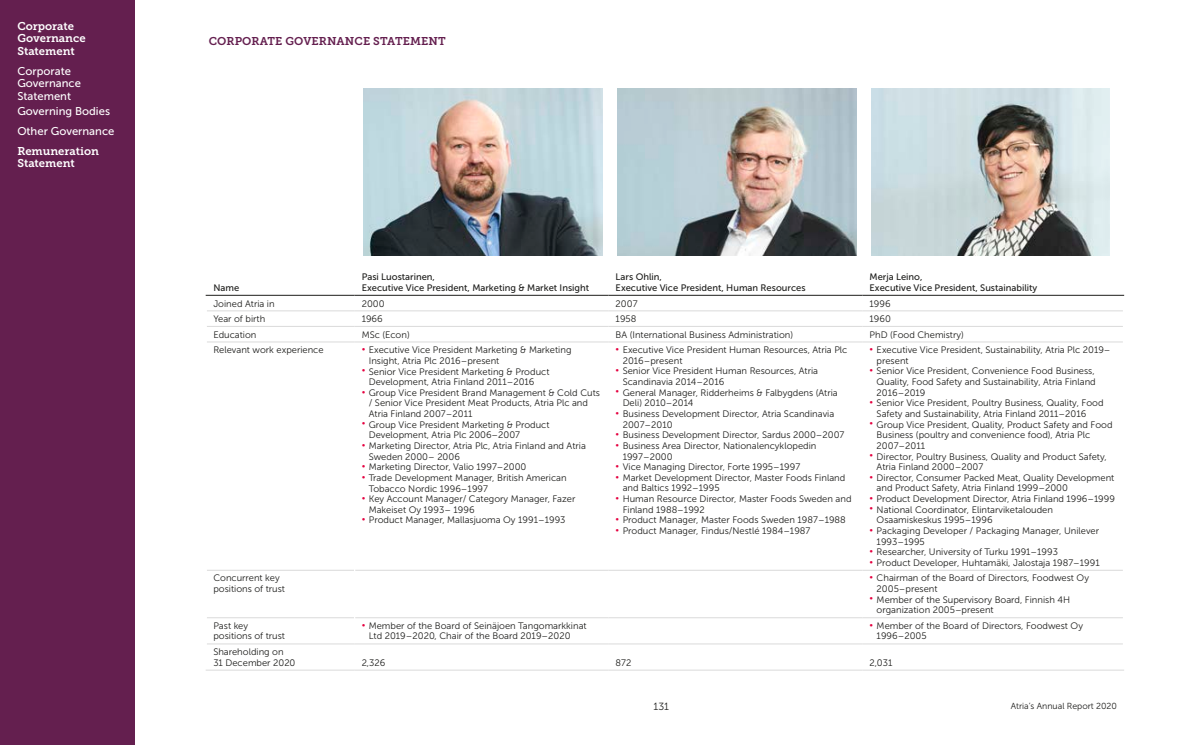
<style>
.page{position:relative;width:1188px;height:745px;background:#fff}
.page>*{position:absolute;margin:0;border:0;box-sizing:border-box;transform-origin:0 0}
.t1{font:11.25px/12.5px "Museo Sans 500";color:#fff}
.t2{font:11.25px/12.5px "Museo Slab 700";color:#fff}
.t3{font:11.25px "Museo Slab 700";letter-spacing:.01em;color:#641f4f}
.t4{font:10.38px "Museo Sans 300";color:#1d1d1b}
.t5{font:9.38px/10.6px "Museo Sans 300";color:#1d1d1b}
.t6{font:9.38px/10.6px "Museo Sans 500";color:#1d1d1b}
.t7{font:8.75px "Museo Sans 300";color:#1d1d1b}
.s1{font-family:"Museo Slab 100";color:#e50040}
</style>
<div class="page">
<div style="left:0;top:0;width:135px;height:744px;background:#641f4f"></div>
<hr style="left:354px;top:669px;width:254px;height:1px;background:#dadada">
<hr style="left:608px;top:669px;width:254px;height:1px;background:#dadada">
<hr style="left:862px;top:669px;width:261px;height:1px;background:#dadada">
<hr style="left:354px;top:341px;width:254px;height:1px;background:#dadada">
<hr style="left:608px;top:341px;width:254px;height:1px;background:#dadada">
<hr style="left:207px;top:643px;width:147px;height:1px;background:#dadada">
<hr style="left:206px;top:295px;width:148px;height:1px;background:#1d1d1b">
<hr style="left:207px;top:310px;width:147px;height:1px;background:#dadada">
<hr style="left:354px;top:310px;width:254px;height:1px;background:#dadada">
<hr style="left:608px;top:310px;width:254px;height:1px;background:#dadada">
<hr style="left:207px;top:326px;width:147px;height:1px;background:#dadada">
<hr style="left:354px;top:326px;width:254px;height:1px;background:#dadada">
<hr style="left:608px;top:326px;width:254px;height:1px;background:#dadada">
<hr style="left:354px;top:295px;width:254px;height:1px;background:#1d1d1b">
<hr style="left:608px;top:295px;width:254px;height:1px;background:#1d1d1b">
<hr style="left:862px;top:295px;width:261px;height:1px;background:#1d1d1b">
<hr style="left:206px;top:669px;width:148px;height:1px;background:#dadada">
<hr style="left:862px;top:310px;width:260px;height:1px;background:#dadada">
<hr style="left:862px;top:326px;width:260px;height:1px;background:#dadada">
<hr style="left:862px;top:341px;width:260px;height:1px;background:#dadada">
<hr style="left:862px;top:569px;width:260px;height:1px;background:#dadada">
<hr style="left:862px;top:617px;width:260px;height:1px;background:#dadada">
<hr style="left:862px;top:643px;width:260px;height:1px;background:#dadada">
<hr style="left:207px;top:341px;width:147px;height:1px;background:#dadada">
<hr style="left:207px;top:569px;width:147px;height:1px;background:#dadada">
<hr style="left:355px;top:569px;width:253px;height:1px;background:#dadada">
<hr style="left:207px;top:617px;width:147px;height:1px;background:#dadada">
<hr style="left:355px;top:617px;width:253px;height:1px;background:#dadada">
<hr style="left:354px;top:643px;width:254px;height:1px;background:#dadada">
<hr style="left:608px;top:569px;width:254px;height:1px;background:#dadada">
<hr style="left:608px;top:617px;width:254px;height:1px;background:#dadada">
<hr style="left:608px;top:643px;width:254px;height:1px;background:#dadada">
<img style="left:363px;top:89px;width:239px;height:166px">
<img style="left:617px;top:89px;width:238px;height:166px">
<img style="left:871px;top:89px;width:238px;height:166px">
<p class="t2" style="left:17px;top:20px;width:70px">Corporate<br>Governance<br>Statement</p>
<p class="t1" style="left:17px;top:64px;width:65px">Corporate<br>Governance<br>Statement</p>
<p class="t1" style="left:17px;top:101px;width:98px;line-height:19.8px">Governing Bodies<br>Other Governance</p>
<p class="t2" style="left:17px;top:144px;width:83px">Remuneration<br>Statement</p>
<p class="t3" style="left:209px;top:35px;width:238px">CORPORATE GOVERNANCE STATEMENT</p>
<p class="t6" style="left:213px;top:282px;width:27px">Name</p>
<p class="t6" style="left:361px;top:272px;width:229px">Pasi Luostarinen,<br>Executive Vice President, Marketing &amp; Market Insight</p>
<p class="t6" style="left:615px;top:272px;width:191px">Lars Ohlin,<br>Executive Vice President, Human Resources</p>
<p class="t6" style="left:869px;top:272px;width:169px">Merja Leino,<br>Executive Vice President, Sustainability</p>
<p class="t5" style="left:213px;top:298px;width:63px">Joined Atria in</p>
<p class="t5" style="left:361px;top:298px;width:24px">2000</p>
<p class="t5" style="left:615px;top:298px;width:23px">2007</p>
<p class="t5" style="left:869px;top:298px;width:23px">1996</p>
<p class="t5" style="left:213px;top:313px;width:53px">Year of birth</p>
<p class="t5" style="left:361px;top:313px;width:23px">1966</p>
<p class="t5" style="left:615px;top:313px;width:22px">1958</p>
<p class="t5" style="left:869px;top:313px;width:23px">1960</p>
<p class="t5" style="left:213px;top:329px;width:45px">Education</p>
<p class="t5" style="left:361px;top:329px;width:50px">MSc (Econ)</p>
<p class="t5" style="left:615px;top:329px;width:179px">BA (International Business Administration)</p>
<p class="t5" style="left:869px;top:329px;width:96px">PhD (Food Chemistry)</p>
<p class="t5" style="left:213px;top:344px;width:112px">Relevant work experience</p>
<p class="t5" style="left:368px;top:344px;width:204px;text-indent:-7px"><span class="s1">•</span> Executive Vice President Marketing &amp; Marketing<br>Insight, Atria Plc 2016–present</p>
<p class="t5" style="left:368px;top:366px;width:182px;text-indent:-7px"><span class="s1">•</span> Senior Vice President Marketing &amp; Product<br>Development, Atria Finland 2011–2016</p>
<p class="t5" style="left:368px;top:387px;width:233px;text-indent:-7px"><span class="s1">•</span> Group Vice President Brand Management &amp; Cold Cuts / Senior Vice President Meat Products, Atria Plc and<br>Atria Finland 2007–2011</p>
<p class="t5" style="left:368px;top:419px;width:182px;text-indent:-7px"><span class="s1">•</span> Group Vice President Marketing &amp; Product<br>Development, Atria Plc 2006–2007</p>
<p class="t5" style="left:368px;top:440px;width:218px;text-indent:-7px"><span class="s1">•</span> Marketing Director, Atria Plc, Atria Finland and Atria<br>Sweden 2000– 2006</p>
<p class="t5" style="left:361px;top:461px;width:166px"><span class="s1">•</span> Marketing Director, Valio 1997–2000</p>
<p class="t5" style="left:368px;top:472px;width:199px;text-indent:-7px"><span class="s1">•</span> Trade Development Manager, British American<br>Tobacco Nordic 1996–1997</p>
<p class="t5" style="left:368px;top:493px;width:208px;text-indent:-7px"><span class="s1">•</span> Key Account Manager/ Category Manager, Fazer<br>Makeiset Oy 1993– 1996</p>
<p class="t5" style="left:361px;top:514px;width:205px"><span class="s1">•</span> Product Manager, Mallasjuoma Oy 1991–1993</p>
<p class="t5" style="left:876px;top:344px;width:235px;text-indent:-7px"><span class="s1">•</span> Executive Vice President, Sustainability, Atria Plc 2019– present</p>
<p class="t5" style="left:876px;top:366px;width:220px;text-align:justify;text-indent:-7px"><span class="s1">•</span> Senior Vice President, Convenience Food Business, Quality, Food Safety and Sustainability, Atria Finland 2016–2019</p>
<p class="t5" style="left:876px;top:397px;width:228px;text-indent:-7px"><span class="s1">•</span> Senior Vice President, Poultry Business, Quality, Food<br>Safety and Sustainability, Atria Finland 2011–2016</p>
<p class="t5" style="left:876px;top:419px;width:237px;text-indent:-7px"><span class="s1">•</span> Group Vice President, Quality, Product Safety and Food<br>Business (poultry and convenience food), Atria Plc<br>2007–2011</p>
<p class="t5" style="left:876px;top:450px;width:232px;text-indent:-7px"><span class="s1">•</span> Director, Poultry Business, Quality and Product Safety,<br>Atria Finland 2000–2007</p>
<p class="t5" style="left:876px;top:472px;width:239px;text-indent:-7px"><span class="s1">•</span> Director, Consumer Packed Meat, Quality Development and Product Safety, Atria Finland 1999–2000</p>
<p class="t5" style="left:869px;top:493px;width:247px"><span class="s1">•</span> Product Development Director, Atria Finland 1996–1999</p>
<p class="t5" style="left:876px;top:504px;width:178px;text-indent:-7px"><span class="s1">•</span> National Coordinator, Elintarviketalouden<br>Osaamiskeskus 1995–1996</p>
<p class="t5" style="left:876px;top:525px;width:224px;text-indent:-7px"><span class="s1">•</span> Packaging Developer / Packaging Manager, Unilever<br>1993–1995</p>
<p class="t5" style="left:869px;top:546px;width:190px"><span class="s1">•</span> Researcher, University of Turku 1991–1993</p>
<p class="t5" style="left:869px;top:557px;width:232px"><span class="s1">•</span> Product Developer, Huhtamäki, Jalostaja 1987–1991</p>
<p class="t5" style="left:622px;top:344px;width:226px;text-indent:-7px"><span class="s1">•</span> Executive Vice President Human Resources, Atria Plc<br>2016–present</p>
<p class="t5" style="left:622px;top:366px;width:197px;text-indent:-7px"><span class="s1">•</span> Senior Vice President Human Resources, Atria<br>Scandinavia 2014–2016</p>
<p class="t5" style="left:622px;top:387px;width:216px;text-indent:-7px"><span class="s1">•</span> General Manager, Ridderheims &amp; Falbygdens (Atria<br>Deli) 2010–2014</p>
<p class="t5" style="left:622px;top:408px;width:213px;text-indent:-7px"><span class="s1">•</span> Business Development Director, Atria Scandinavia<br>2007–2010</p>
<p class="t5" style="left:615px;top:429px;width:230px"><span class="s1">•</span> Business Development Director, Sardus 2000–2007</p>
<p class="t5" style="left:622px;top:440px;width:195px;text-indent:-7px"><span class="s1">•</span> Business Area Director, Nationalencyklopedin<br>1997–2000</p>
<p class="t5" style="left:615px;top:461px;width:186px"><span class="s1">•</span> Vice Managing Director, Forte 1995–1997</p>
<p class="t5" style="left:622px;top:472px;width:224px;text-indent:-7px"><span class="s1">•</span> Market Development Director, Master Foods Finland and Baltics 1992–1995</p>
<p class="t5" style="left:622px;top:493px;width:230px;text-indent:-7px"><span class="s1">•</span> Human Resource Director, Master Foods Sweden and<br>Finland 1988–1992</p>
<p class="t5" style="left:615px;top:514px;width:232px"><span class="s1">•</span> Product Manager, Master Foods Sweden 1987–1988</p>
<p class="t5" style="left:615px;top:525px;width:196px"><span class="s1">•</span> Product Manager, Findus/Nestlé 1984–1987</p>
<p class="t5" style="left:213px;top:572px;width:73px">Concurrent key positions of trust</p>
<p class="t5" style="left:876px;top:572px;width:214px;text-indent:-7px"><span class="s1">•</span> Chairman of the Board of Directors, Foodwest Oy<br>2005–present</p>
<p class="t5" style="left:876px;top:593px;width:195px;text-indent:-7px"><span class="s1">•</span> Member of the Supervisory Board, Finnish 4H organization 2005–present</p>
<p class="t5" style="left:213px;top:620px;width:73px">Past key positions of trust</p>
<p class="t5" style="left:368px;top:620px;width:219px;text-indent:-7px"><span class="s1">•</span> Member of the Board of Seinäjoen Tangomarkkinat<br>Ltd 2019–2020, Chair of the Board 2019–2020</p>
<p class="t5" style="left:876px;top:620px;width:208px;text-indent:-7px"><span class="s1">•</span> Member of the Board of Directors, Foodwest Oy<br>1996–2005</p>
<p class="t5" style="left:213px;top:646px;width:84px">Shareholding on<br>31 December 2020</p>
<p class="t5" style="left:361px;top:656px;width:25px">2,326</p>
<p class="t5" style="left:615px;top:656px;width:17px">872</p>
<p class="t5" style="left:869px;top:656px;width:24px">2,031</p>
<p class="t4" style="left:653px;top:700px;width:17px">131</p>
<p class="t7" style="left:1010px;top:701px;width:108px">Atria’s Annual Report 2020</p>
</div>
